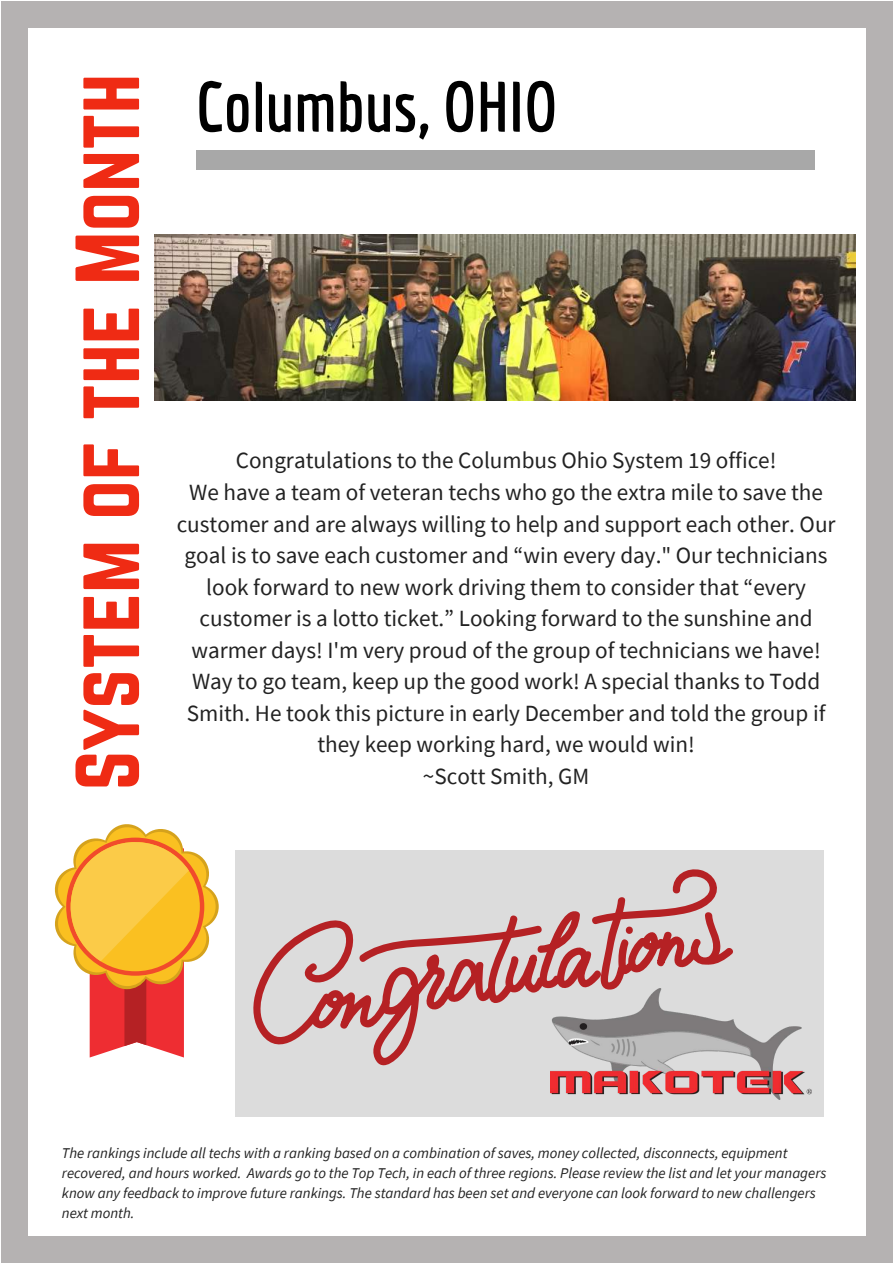
<style>
.page{position:relative;width:893px;height:1263px;background:#fff}
.page>*{position:absolute;margin:0;border:0;box-sizing:border-box;transform-origin:0 0}
.t1{font:79.5px "Norwester";color:#ef2b14}
.t2{font:700 69.6px "Economica";color:#000}
.t3{font:23.25px/31.5px "Source Sans Pro";color:#222;text-align:center}
.t4{font:italic 14.85px/20.2px "Source Sans Pro";color:#222}
</style>
<div class="page">
<div style="left:866px;top:1237px;width:27px;height:26px;background:#b5b2b2"></div>
<div style="left:1px;top:27px;width:27px;height:1211px;background:#b5b2b2"></div>
<div style="left:1px;top:1237px;width:27px;height:26px;background:#b5b2b2"></div>
<div style="left:866px;top:27px;width:27px;height:1211px;background:#b5b2b2"></div>
<div style="left:27px;top:1237px;width:841px;height:26px;background:#b5b2b2"></div>
<div style="left:866px;top:1px;width:27px;height:27px;background:#b5b2b2"></div>
<div style="left:1px;top:1px;width:27px;height:27px;background:#b5b2b2"></div>
<div style="left:27px;top:1px;width:841px;height:27px;background:#b5b2b2"></div>
<div style="left:235px;top:850px;width:589px;height:267px;background:#dcdcdc"></div>
<img style="left:551px;top:1019px;width:261px;height:80px">
<div style="left:196px;top:151px;width:618px;height:19px;background:#a8a8a8"></div>
<svg style="left:54px;top:824px;width:165px;height:233px"></svg>
<svg style="left:253px;top:869px;width:480px;height:196px"></svg>
<img style="left:154px;top:234px;width:702px;height:167px">
<h1 class="t1" style="left:69px;top:790px;width:718px;rotate:-90deg">System of the Month</h1>
<h2 class="t2" style="left:196px;top:66px;width:363px">Columbus, OHIO</h2>
<p class="t3" style="left:177px;top:444px;width:660px">Congratulations to the Columbus Ohio System 19 office!<br>We have a team of veteran techs who go the extra mile to save the customer and are always willing to help and support each other. Our goal is to save each customer and “win every day." Our technicians look forward to new work driving them to consider that “every customer is a lotto ticket.” Looking forward to the sunshine and warmer days! I'm very proud of the group of technicians we have!<br>Way to go team, keep up the good work! A special thanks to Todd Smith. He took this picture in early December and told the group if they keep working hard, we would win!<br>~Scott Smith, GM</p>
<p class="t4" style="left:62px;top:1142px;width:766px">The rankings include all techs with a ranking based on a combination of saves, money collected, disconnects, equipment recovered, and hours worked. Awards go to the Top Tech, in each of three regions. Please review the list and let your managers know any feedback to improve future rankings. The standard has been set and everyone can look forward to new challengers next month.</p>
</div>
